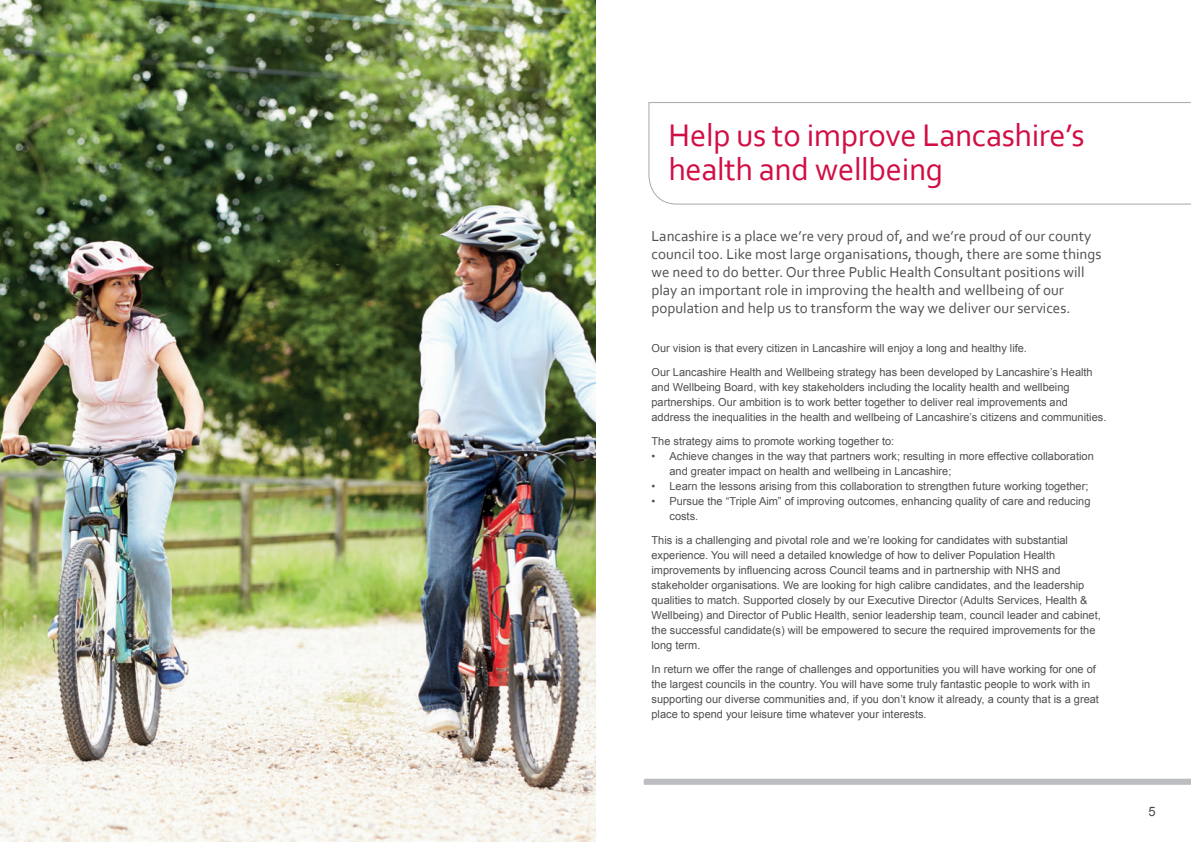
<style>
.page{position:relative;width:1191px;height:842px;background:#fff}
.page>*{position:absolute;margin:0;border:0;box-sizing:border-box;transform-origin:0 0}
.t1{font:32.7px/34px "Corbel";letter-spacing:-.01em;color:#d20d44}
.t2{font:15px/18px "Corbel";color:#4e4f50}
.t3{font:13px "Arial";color:#4b4c4d}
.t4{font:11px/15px "Arial";color:#4e4f50}
</style>
<div class="page">
<img style="left:0;top:0;width:595px;height:842px">
<svg style="left:643px;top:779px;width:548px;height:6px;background:#bebfc2"></svg>
<svg style="left:648px;top:102px;width:543px;height:103px"></svg>
<h1 class="t1" style="left:668px;top:118px;width:418px">Help us to improve Lancashire’s health and wellbeing</h1>
<p class="t2" style="left:651px;top:227px;width:451px">Lancashire is a place we’re very proud of, and we’re proud of our county council too. Like most large organisations, though, there are some things we need to do better. Our three Public Health Consultant positions will play an important role in improving the health and wellbeing of our population and help us to transform the way we deliver our services.</p>
<p class="t4" style="left:651px;top:336px;width:443px;line-height:24px">Our vision is that every citizen in Lancashire will enjoy a long and healthy life.<br>Our Lancashire Health and Wellbeing strategy has been developed by Lancashire’s Health</p>
<p class="t4" style="left:651px;top:380px;width:456px">and Wellbeing Board, with key stakeholders including the locality health and wellbeing partnerships. Our ambition is to work better together to deliver real improvements and address the inequalities in the health and wellbeing of Lancashire’s citizens and communities.</p>
<p class="t4" style="left:651px;top:434px;width:244px">The strategy aims to promote working together to:</p>
<p class="t4" style="left:669px;top:449px;width:426px;text-indent:-18px">• Achieve changes in the way that partners work; resulting in more effective collaboration and greater impact on health and wellbeing in Lancashire;</p>
<p class="t4" style="left:651px;top:479px;width:438px">• Learn the lessons arising from this collaboration to strengthen future working together;</p>
<p class="t4" style="left:669px;top:494px;width:422px;text-indent:-18px">• Pursue the “Triple Aim” of improving outcomes, enhancing quality of care and reducing costs.</p>
<p class="t4" style="left:651px;top:533px;width:451px">This is a challenging and pivotal role and we’re looking for candidates with substantial experience. You will need a detailed knowledge of how to deliver Population Health improvements by influencing across Council teams and in partnership with NHS and stakeholder organisations. We are looking for high calibre candidates, and the leadership qualities to match. Supported closely by our Executive Director (Adults Services, Health &amp; Wellbeing) and Director of Public Health, senior leadership team, council leader and cabinet, the successful candidate(s) will be empowered to secure the required improvements for the long term.</p>
<p class="t4" style="left:651px;top:662px;width:449px">In return we offer the range of challenges and opportunities you will have working for one of the largest councils in the country. You will have some truly fantastic people to work with in supporting our diverse communities and, if you don’t know it already, a county that is a great place to spend your leisure time whatever your interests.</p>
<p class="t3" style="left:1148px;top:802px;width:9px">5</p>
</div>
